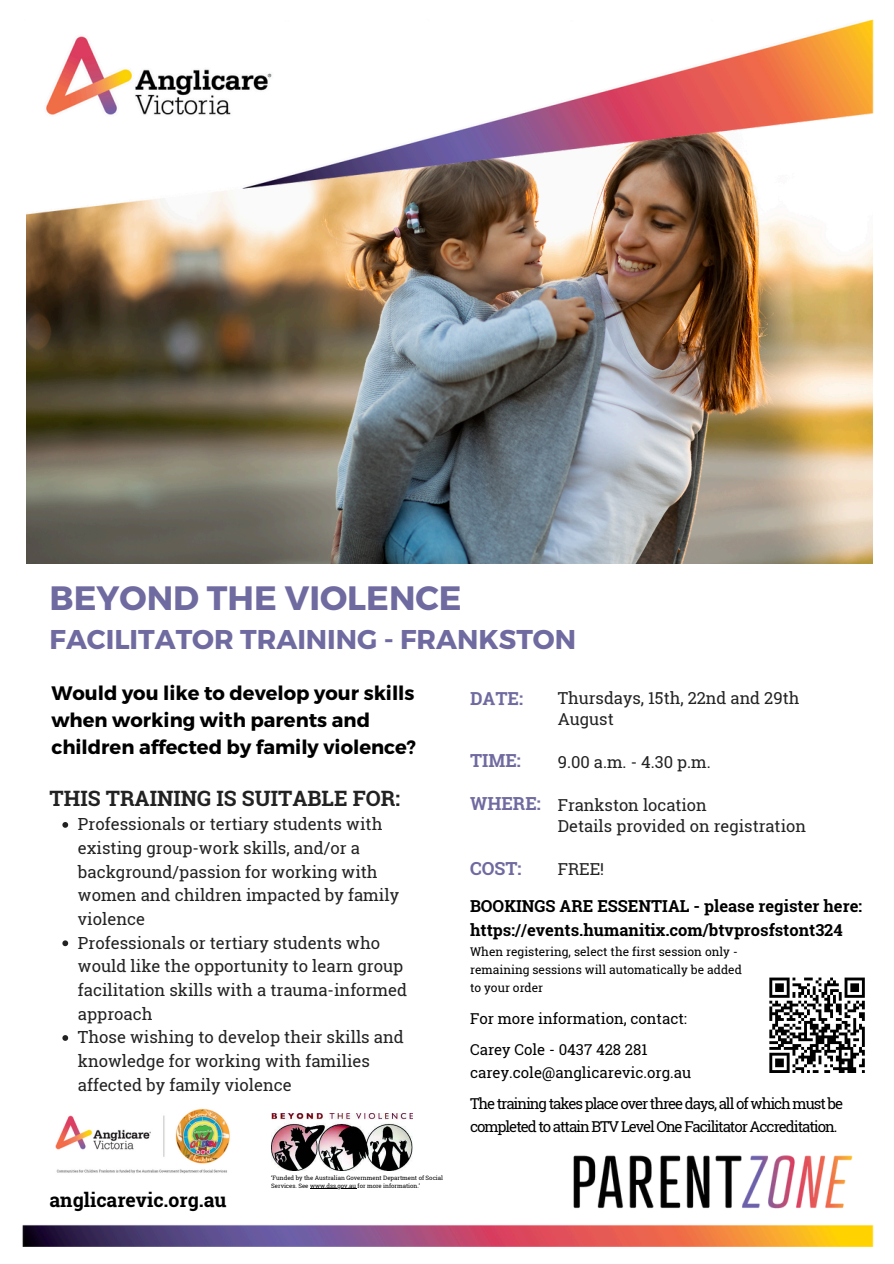
<style>
.page{position:relative;width:894px;height:1264px;background:#fff}
.page>*{position:absolute;margin:0;border:0;box-sizing:border-box;transform-origin:0 0}
.t1{font:700 33.75px "Montserrat";color:#6f6aa0}
.t2{font:700 27.15px "Montserrat";color:#6f6aa0}
.t3{font:700 21.15px "Roboto Slab";color:#222}
.t4{font:700 19.5px/27px "Montserrat";color:#000}
.t5{font:700 19.5px "Roboto Slab";color:#000}
.t6{font:700 18px "Roboto Slab";color:#6f6aa0}
.t7{font:16.65px/23.7px "Roboto Slab";color:#222}
.t8{font:16.5px/21.3px "Roboto Slab";color:#222}
.t9{font:700 16.5px "Roboto Slab";color:#000}
.t10{font:15px/22.5px "Roboto Slab";letter-spacing:-.07em;color:#000}
.t11{font:15px "Roboto Slab";color:#000}
.t12{font:12px "Roboto Slab";color:#000}
.t13{font:6px/7.9px "Roboto Slab";color:#000}
</style>
<div class="page">
<img style="left:27px;top:250px;width:844px;height:314px">
<img style="left:26px;top:19px;width:848px;height:231px">
<img style="left:22px;top:1038px;width:852px;height:209px">
<svg style="left:62px;top:822px;width:6px;height:5px"></svg>
<svg style="left:62px;top:940px;width:6px;height:6px"></svg>
<svg style="left:62px;top:1035px;width:6px;height:5px"></svg>
<img style="left:50px;top:1104px;width:184px;height:74px">
<img style="left:271px;top:1113px;width:141px;height:57px">
<hr style="left:310px;top:1187px;width:46px;height:1px;background:#000">
<div style="left:763px;top:971px;width:107px;height:107px;background:#fff"></div>
<svg style="left:769px;top:977px;width:96px;height:96px"></svg>
<h2 class="t1" style="left:50px;top:576px;width:413px">BEYOND THE VIOLENCE</h2>
<p class="t2" style="left:50px;top:621px;width:528px">FACILITATOR TRAINING - FRANKSTON</p>
<p class="t4" style="left:51px;top:678px;width:366px">Would you like to develop your skills when working with parents and children affected by family violence?</p>
<h4 class="t8" style="left:557px;top:687px;width:243px">Thursdays, 15th, 22nd and 29th<br>August</h4>
<h5 class="t8" style="left:557px;top:751px;width:154px">9.00 a.m. - 4.30 p.m.</h5>
<p class="t8" style="left:557px;top:793px;width:150px">Frankston location</p>
<p class="t8" style="left:557px;top:815px;width:249px">Details provided on registration</p>
<p class="t8" style="left:557px;top:858px;width:48px">FREE!</p>
<p class="t6" style="left:470px;top:686px;width:55px">DATE:</p>
<h6 class="t6" style="left:470px;top:748px;width:52px">TIME:</h6>
<h5 class="t6" style="left:470px;top:791px;width:72px">WHERE:</h5>
<p class="t3" style="left:50px;top:783px;width:352px">THIS TRAINING IS SUITABLE FOR:</p>
<p class="t7" style="left:78px;top:812px;width:322px">Professionals or tertiary students with existing group-work skills, and/or a background/passion for working with women and children impacted by family violence</p>
<p class="t7" style="left:78px;top:930px;width:331px">Professionals or tertiary students who would like the opportunity to learn group facilitation skills with a trauma-informed approach</p>
<p class="t7" style="left:78px;top:1025px;width:327px">Those wishing to develop their skills and knowledge for working with families affected by family violence</p>
<h3 class="t6" style="left:470px;top:856px;width:53px">COST:</h3>
<p class="t9" style="left:470px;top:894px;width:393px">BOOKINGS ARE ESSENTIAL - please register here:</p>
<h5 class="t9" style="left:470px;top:918px;width:374px">https://events.humanitix.com/btvprosfstont324</h5>
<h5 class="t12" style="left:470px;top:943px;width:269px">When registering, select the first session only -</h5>
<p class="t12" style="left:470px;top:961px;width:273px">remaining sessions will automatically be added</p>
<p class="t12" style="left:470px;top:979px;width:75px">to your order</p>
<p class="t11" style="left:470px;top:1007px;width:218px">For more information, contact:</p>
<p class="t11" style="left:470px;top:1039px;width:179px">Carey Cole - 0437 428 281</p>
<p class="t11" style="left:470px;top:1061px;width:222px">carey.cole@anglicarevic.org.au</p>
<p class="t10" style="left:470px;top:1092px;width:374px">The training takes place over three days, all of which must be completed to attain BTV Level One Facilitator Accreditation.</p>
<p class="t5" style="left:50px;top:1186px;width:179px">anglicarevic.org.au</p>
<p class="t13" style="left:271px;top:1173px;width:173px">‘Funded by the Australian Government Department of Social<br>Services. See www.dss.gov.au for more information.’</p>
</div>
